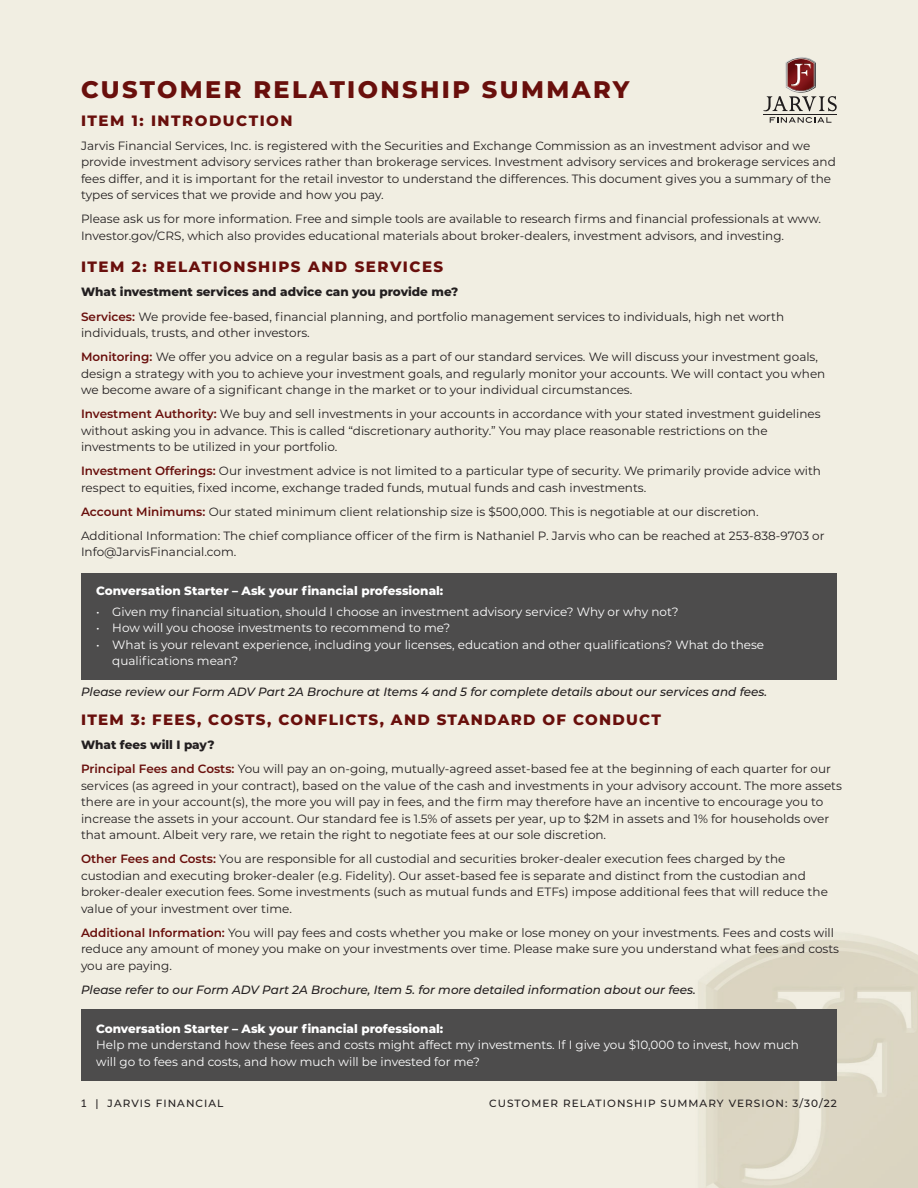
<style>
.page{position:relative;width:918px;height:1188px;background:#f1eee2}
.page>*{position:absolute;margin:0;border:0;box-sizing:border-box;transform-origin:0 0}
.t1{font:800 24px "Montserrat";letter-spacing:.1em;color:#690f0c}
.t2{font:800 15px "Montserrat";letter-spacing:.09em;color:#690f0c}
.t3{font:12px/16.5px "Montserrat";color:#231f20}
.t4{font:12px/16.5px "Montserrat";color:#fff}
.t5{font:italic 500 12px "Montserrat";color:#231f20}
.t6{font:800 12px "Montserrat";color:#fff}
.t7{font:500 10.5px "Montserrat";letter-spacing:.1em;color:#231f20}
.s1{font-weight:800}
.s2{font-weight:600;color:#690f0c}
.s3{font-family:"Calibri";font-weight:400;font-size:12px}
</style>
<div class="page">
<img style="left:693px;top:935px;width:225px;height:253px">
<svg style="left:770px;top:117px;width:61px;height:6px"></svg>
<hr style="left:763px;top:114px;width:74px;height:1px;background:#201d1e">
<svg style="left:764px;top:57px;width:73px;height:54px"></svg>
<div style="left:81px;top:573px;width:756px;height:107px;background:#4d4c4c"></div>
<div style="left:81px;top:1009px;width:756px;height:71px;background:#4d4c4c"></div>
<h1 class="t1" style="left:81px;top:72px;width:550px">CUSTOMER RELATIONSHIP SUMMARY</h1>
<p class="t2" style="left:81px;top:109px;width:213px">ITEM 1: INTRODUCTION</p>
<p class="t3" style="left:81px;top:137px;width:756px">Jarvis Financial Services, Inc. is registered with the Securities and Exchange Commission as an investment advisor and we provide investment advisory services rather than brokerage services. Investment advisory services and brokerage services and fees differ, and it is important for the retail investor to understand the differences. This document gives you a summary of the types of services that we provide and how you pay.</p>
<p class="t3" style="left:81px;top:210px;width:742px">Please ask us for more information. Free and simple tools are available to research firms and financial professionals at www.<br>Investor.gov/CRS, which also provides educational materials about broker-dealers, investment advisors, and investing.</p>
<p class="t2" style="left:81px;top:256px;width:364px">ITEM 2: RELATIONSHIPS AND SERVICES</p>
<p class="t3" style="left:81px;top:280px;width:705px;line-height:24px"><span class="s1">What investment services and advice can you provide me?<br></span><span class="s2">Services:</span> We provide fee-based, financial planning, and portfolio management services to individuals, high net worth</p>
<p class="t3" style="left:81px;top:320px;width:739px;line-height:24px">individuals, trusts, and other investors.<br><span class="s2">Monitoring:</span> We offer you advice on a regular basis as a part of our standard services. We will discuss your investment goals,</p>
<p class="t3" style="left:81px;top:365px;width:746px">design a strategy with you to achieve your investment goals, and regularly monitor your accounts. We will contact you when we become aware of a significant change in the market or to your individual circumstances.</p>
<p class="t3" style="left:81px;top:405px;width:741px"><span class="s2">Investment Authority:</span> We buy and sell investments in your accounts in accordance with your stated investment guidelines without asking you in advance. This is called “discretionary authority.” You may place reasonable restrictions on the investments to be utilized in your portfolio.</p>
<p class="t3" style="left:81px;top:462px;width:742px"><span class="s2">Investment Offerings:</span> Our investment advice is not limited to a particular type of security. We primarily provide advice with respect to equities, fixed income, exchange traded funds, mutual funds and cash investments.</p>
<p class="t3" style="left:81px;top:499px;width:745px;line-height:24px"><span class="s2">Account Minimums:</span> Our stated minimum client relationship size is $500,000. This is negotiable at our discretion.<br>Additional Information: The chief compliance officer of the firm is Nathaniel P. Jarvis who can be reached at 253-838-9703 or</p>
<p class="t3" style="left:81px;top:543px;width:157px">Info@JarvisFinancial.com.</p>
<p class="t6" style="left:96px;top:582px;width:349px">Conversation Starter – Ask your financial professional:</p>
<p class="t4" style="left:96px;top:603px;width:584px">• Given my financial situation, should I choose an investment advisory service? Why or why not?</p>
<p class="t4" style="left:96px;top:619px;width:356px">• How will you choose investments to recommend to me?</p>
<p class="t4" style="left:112px;top:636px;width:653px;text-indent:-16px">• What is your relevant experience, including your licenses, education and other qualifications? What do these qualifications mean?</p>
<p class="t5" style="left:81px;top:683px;width:688px">Please review our Form ADV Part 2A Brochure at Items 4 and 5 for complete details about our services and fees.</p>
<p class="t2" style="left:81px;top:709px;width:581px">ITEM 3: FEES, COSTS, CONFLICTS, AND STANDARD OF CONDUCT</p>
<p class="t3" style="left:81px;top:732px;width:752px;line-height:24px"><span class="s1">What fees will I pay?<br></span><span class="s2">Principal Fees and Costs:</span> You will pay an on-going, mutually-agreed asset-based fee at the beginning of each quarter for our</p>
<p class="t3" style="left:81px;top:777px;width:763px">services (as agreed in your contract), based on the value of the cash and investments in your advisory account. The more assets there are in your account(s), the more you will pay in fees, and the firm may therefore have an incentive to encourage you to increase the assets in your account. Our standard fee is 1.5% of assets per year, up to $2M in assets and 1% for households over that amount. Albeit very rare, we retain the right to negotiate fees at our sole discretion.</p>
<p class="t3" style="left:81px;top:850px;width:748px"><span class="s2">Other Fees and Costs:</span> You are responsible for all custodial and securities broker-dealer execution fees charged by the custodian and executing broker-dealer (e.g. Fidelity). Our asset-based fee is separate and distinct from the custodian and broker-dealer execution fees. Some investments (such as mutual funds and ETFs) impose additional fees that will reduce the value of your investment over time.</p>
<p class="t3" style="left:81px;top:924px;width:760px"><span class="s2">Additional Information:</span> You will pay fees and costs whether you make or lose money on your investments. Fees and costs will reduce any amount of money you make on your investments over time. Please make sure you understand what fees and costs you are paying.</p>
<p class="t5" style="left:81px;top:981px;width:616px">Please refer to our Form ADV Part 2A Brochure, Item 5. for more detailed information about our fees.</p>
<p class="t6" style="left:96px;top:1020px;width:349px">Conversation Starter – Ask your financial professional:</p>
<p class="t4" style="left:96px;top:1037px;width:704px">Help me understand how these fees and costs might affect my investments. If I give you $10,000 to invest, how much will go to fees and costs, and how much will be invested for me?</p>
<p class="t7" style="left:81px;top:1096px;width:144px"><span class="s3">1</span> | JARVIS FINANCIAL</p>
<p class="t7" style="left:489px;top:1096px;width:349px">CUSTOMER RELATIONSHIP SUMMARY VERSION: 3/30/22</p>
</div>
